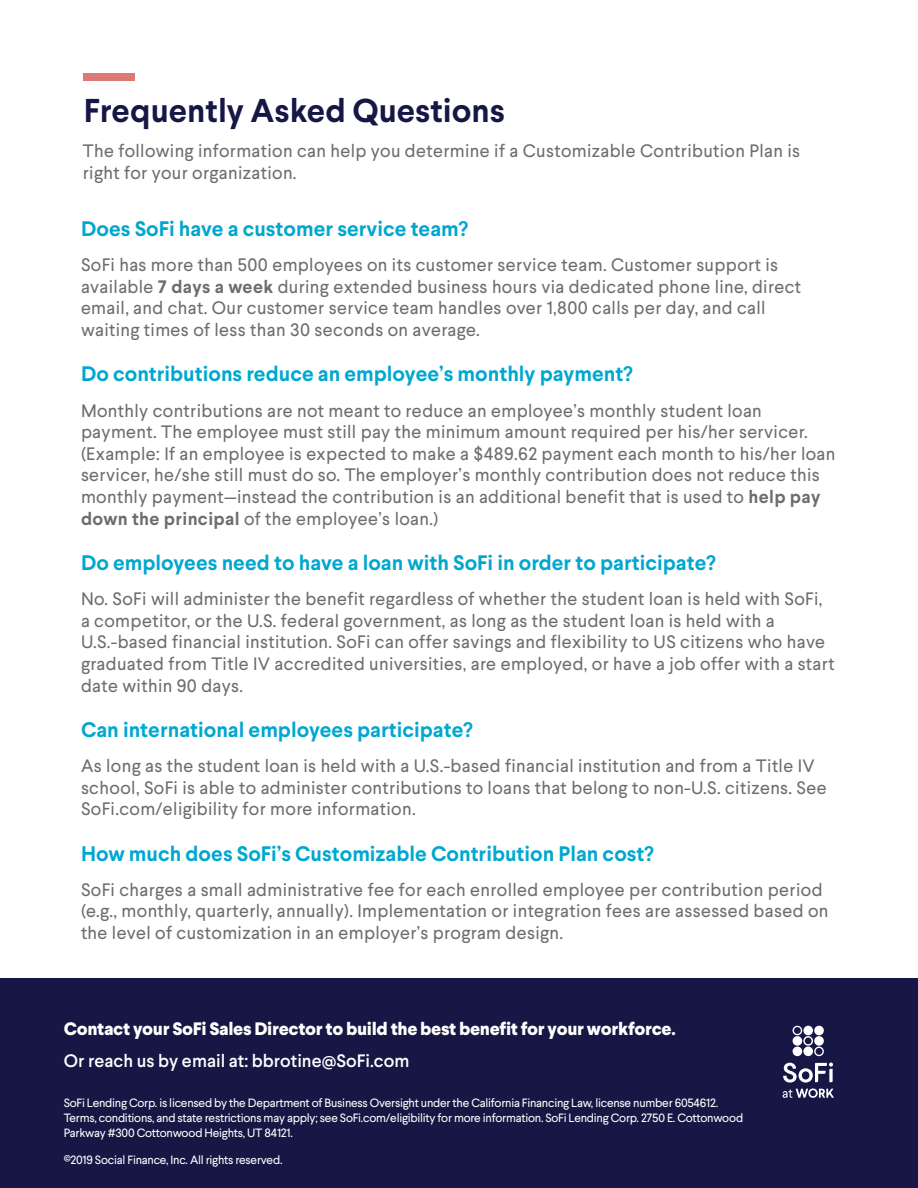
<style>
.page{position:relative;width:918px;height:1188px;background:#fff}
.page>*{position:absolute;margin:0;border:0;box-sizing:border-box;transform-origin:0 0}
.t1{font:700 33px "Larsseit";color:#171746}
.Body{font:700 21px "Larsseit";color:#00a7cf}
.Body-2{font:18px/21.6px "Larsseit";letter-spacing:.02em;color:#6c6d70}
.Body-3{font:800 18px/31.8px "Larsseit";letter-spacing:-.02em;color:#fff}
.t2{font:700 13.5px "Larsseit";color:#fff}
.Body-4{font:12px/15px "Larsseit";letter-spacing:-.02em;color:#fff}
.s1{font-weight:700}
.s2{font-weight:500}
</style>
<div class="page">
<div style="left:0;top:978px;width:918px;height:210px;background:#171746"></div>
<div style="left:83px;top:73px;width:52px;height:8px;background:#dd7975"></div>
<svg style="left:783px;top:1089px;width:51px;height:9px"></svg>
<svg style="left:793px;top:1026px;width:31px;height:30px"></svg>
<svg style="left:783px;top:1063px;width:50px;height:20px"></svg>
<p class="t1" style="left:84px;top:89px;width:423px">Frequently Asked Questions</p>
<p class="Body-2" style="left:83px;top:140px;width:719px">The following information can help you determine if a Customizable Contribution Plan is right for your organization.</p>
<p class="Body" style="left:81px;top:215px;width:389px">Does SoFi have a customer service team?</p>
<p class="Body-2" style="left:81px;top:254px;width:722px">SoFi has more than 500 employees on its customer service team. Customer support is available <span class="s1">7 days a week</span> during extended business hours via dedicated phone line, direct email, and chat. Our customer service team handles over 1,800 calls per day, and call waiting times of less than 30 seconds on average.</p>
<p class="Body" style="left:81px;top:361px;width:553px">Do contributions reduce an employee’s monthly payment?</p>
<p class="Body-2" style="left:81px;top:399px;width:756px">Monthly contributions are not meant to reduce an employee’s monthly student loan payment. The employee must still pay the minimum amount required per his/her servicer. (Example: If an employee is expected to make a $489.62 payment each month to his/her loan servicer, he/she still must do so. The employer’s monthly contribution does not reduce this monthly payment—instead the contribution is an additional benefit that is used to <span class="s1">help pay down the principal</span> of the employee’s loan.)</p>
<p class="Body" style="left:81px;top:549px;width:636px">Do employees need to have a loan with SoFi in order to participate?</p>
<p class="Body-2" style="left:81px;top:588px;width:755px">No. SoFi will administer the benefit regardless of whether the student loan is held with SoFi, a competitor, or the U.S. federal government, as long as the student loan is held with a U.S.-based financial institution. SoFi can offer savings and flexibility to US citizens who have graduated from Title IV accredited universities, are employed, or have a job offer with a start date within 90 days.</p>
<p class="Body" style="left:81px;top:716px;width:393px">Can international employees participate?</p>
<p class="Body-2" style="left:81px;top:755px;width:747px">As long as the student loan is held with a U.S.-based financial institution and from a Title IV school, SoFi is able to administer contributions to loans that belong to non-U.S. citizens. See<br>SoFi.com/eligibility for more information.</p>
<p class="Body" style="left:81px;top:840px;width:574px">How much does SoFi’s Customizable Contribution Plan cost?</p>
<p class="Body-2" style="left:81px;top:879px;width:749px">SoFi charges a small administrative fee for each enrolled employee per contribution period (e.g., monthly, quarterly, annually). Implementation or integration fees are assessed based on the level of customization in an employer’s program design.</p>
<p class="Body-3" style="left:64px;top:1013px;width:613px">Contact your SoFi Sales Director to build the best benefit for your workforce.<br><span class="s2">Or reach us by email at: bbrotine@SoFi.com</span></p>
<p class="Body-4" style="left:64px;top:1095px;width:681px">SoFi Lending Corp. is licensed by the Department of Business Oversight under the California Financing Law, license number 6054612.<br>Terms, conditions, and state restrictions may apply; see SoFi.com/eligibility for more information. SoFi Lending Corp. 2750 E. Cottonwood<br>Parkway #300 Cottonwood Heights, UT 84121.</p>
<p class="Body-4" style="left:64px;top:1152px;width:220px">©2019 Social Finance, Inc. All rights reserved.</p>
<p class="t2" style="left:91px;top:1123px;width:9px">4</p>
</div>
